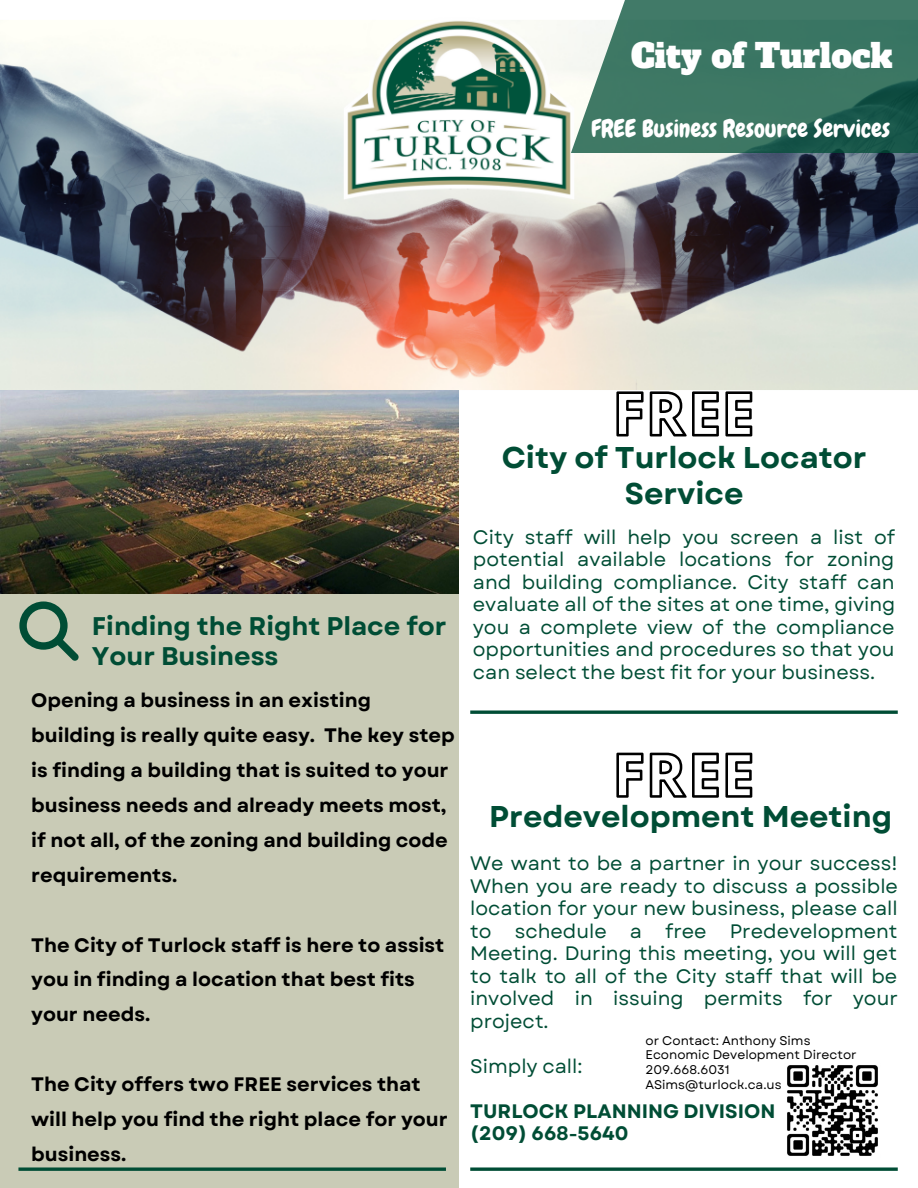
<style>
.page{position:relative;width:918px;height:1188px;background:#fff}
.page>*{position:absolute;margin:0;border:0;box-sizing:border-box;transform-origin:0 0}
.t1{font:51.45px "Hussar Ekologiczne 1";letter-spacing:.06em;color:#000}
.t2{font:32.7px "Alfa Slab One";color:#fff}
.t3{font:700 30px/36px "Garet";color:#004d35;text-align:center}
.t4{font:700 25.5px/30.3px "Garet";color:#004d35}
.t5{font:24.3px "Chewy";color:#fff}
.t6{font:19.5px/22.5px "Garet";color:#004d35;text-align:justify}
.t7{font:700 19.5px/34.8px "Garet";color:#000}
.t8{font:700 19.5px/22.5px "Garet";color:#004d35}
.t9{font:12.6px/14.7px "Garet";color:#000}
</style>
<div class="page">
<img style="left:0;top:20px;width:918px;height:371px">
<svg style="left:571px;top:0;width:347px;height:152px;background:#467d6c"></svg>
<div style="left:0;top:391px;width:459px;height:797px;background:#c9cbb6"></div>
<svg style="left:18px;top:1167px;width:428px;height:4px;background:#1e6048"></svg>
<img style="left:0;top:391px;width:459px;height:203px">
<svg style="left:19px;top:601px;width:60px;height:60px"></svg>
<hr style="left:470px;top:711px;width:428px;height:3px;background:#004d35">
<svg style="left:470px;top:1167px;width:428px;height:4px;background:#276854"></svg>
<img style="left:787px;top:1065px;width:91px;height:91px">
<h2 class="t2" style="left:631px;top:34px;width:263px">City of Turlock</h2>
<p class="t5" style="left:591px;top:113px;width:300px">FREE Business Resource Services</p>
<h3 class="t4" style="left:92px;top:611px;width:356px">Finding the Right Place for<br>Your Business</h3>
<p class="t7" style="left:31px;top:683px;width:425px">Opening a business in an existing building is really quite easy. The key step is finding a building that is suited to your business needs and already meets most, if not all, of the zoning and building code requirements.</p>
<p class="t7" style="left:31px;top:927px;width:415px">The City of Turlock staff is here to assist you in finding a location that best fits your needs.</p>
<p class="t7" style="left:31px;top:1067px;width:418px">The City offers two FREE services that will help you find the right place for your business.</p>
<h1 class="t1" style="left:615px;top:394px;width:141px">FREE</h1>
<h3 class="t3" style="left:502px;top:439px;width:366px">City of Turlock Locator<br>Service</h3>
<p class="t6" style="left:473px;top:526px;width:424px">City staff will help you screen a list of potential available locations for zoning and building compliance. City staff can evaluate all of the sites at one time, giving you a complete view of the compliance opportunities and procedures so that you can select the best fit for your business.</p>
<h1 class="t1" style="left:615px;top:755px;width:141px">FREE</h1>
<h3 class="t3" style="left:489px;top:798px;width:404px">Predevelopment Meeting</h3>
<p class="t6" style="left:470px;top:852px;width:429px">We want to be a partner in your success!<br>When you are ready to discuss a possible location for your new business, please call to schedule a free Predevelopment Meeting. During this meeting, you will get to talk to all of the City staff that will be involved in issuing permits for your project.</p>
<p class="t6" style="left:470px;top:1055px;width:114px">Simply call:</p>
<p class="t8" style="left:470px;top:1100px;width:307px">TURLOCK PLANNING DIVISION (209) 668-5640</p>
<p class="t9" style="left:645px;top:1033px;width:213px">or Contact: Anthony Sims<br>Economic Development Director<br>209.668.6031<br>ASims@turlock.ca.us</p>
</div>
